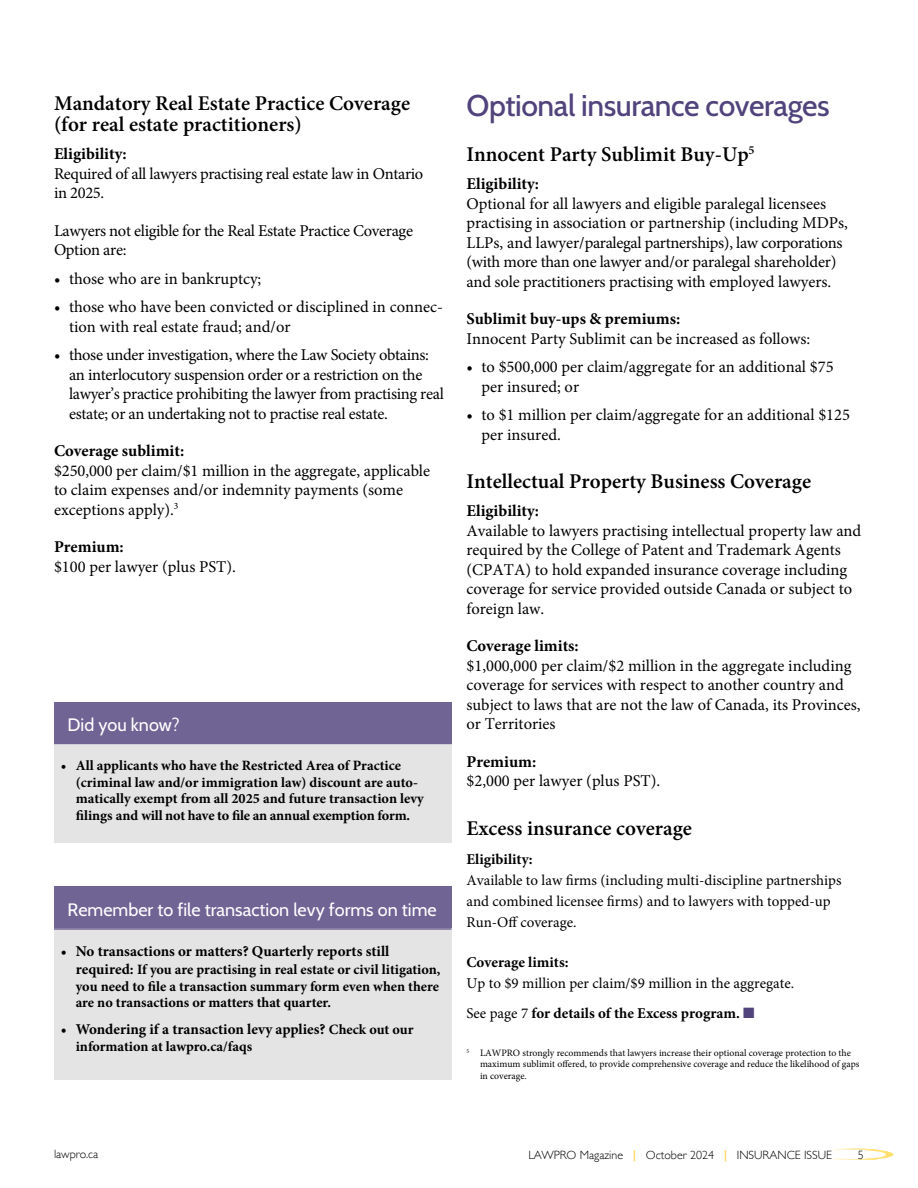
<style>
.page{position:relative;width:918px;height:1188px;background:#fff}
.page>*{position:absolute;margin:0;border:0;box-sizing:border-box;transform-origin:0 0}
.H2_Ins_Coverage{font:500 30px "Cabin";letter-spacing:-.015em;color:#51437c}
.H3_Ins_Coverage{font:600 21px/21px "Minion Pro";color:#000}
.H1_Sidebar_Header_tab{font:18px "Cabin";color:#fff}
.Body{font:16.5px/19.5px "Minion Pro";color:#000}
.Body_-_Bullet_Last{font:16.5px/19.5px "Minion Pro";letter-spacing:-.02em;color:#000}
.Body_-_Bullet{font:16.5px/19.5px "Minion Pro";color:#000}
.Body-2{font:16.5px/19.5px "Minion Pro";letter-spacing:-.02em;color:#000}
.Body_-_Bullet_Last-2{font:16.5px/19.5px "Minion Pro";color:#000}
.Body-3{font:15px/21px "Minion Pro";color:#000}
.Sidebar_body{font:700 15px "Minion Pro";color:#000}
.Body-4{font:700 15px "Minion Pro";color:#000}
.Sidebar_body-2{font:700 14.25px/16.5px "Minion Pro";color:#000}
.t1{font:300 12px "Gill Sans";color:#000}
.Footnote{font:9.75px/11.2px "Minion Pro";color:#000}
.s1{font-weight:700}
.s2{font-size:15px}
.s3{font-size:14.25px}
.s4{font-weight:400}
.s5{color:#51437c}
.s6{font-family:"Cabin";font-weight:400;color:#ffd046}
</style>
<div class="page">
<svg style="left:832px;top:1148px;width:44px;height:12px"></svg>
<svg style="left:876px;top:1149px;width:17px;height:11px"></svg>
<div style="left:54px;top:743px;width:398px;height:100px;background:#e4e4e4"></div>
<div style="left:54px;top:702px;width:398px;height:41px;background:#706495"></div>
<hr style="left:54px;top:743px;width:398px;height:1px;background:#706495">
<div style="left:54px;top:929px;width:398px;height:151px;background:#e4e4e4"></div>
<hr style="left:54px;top:928px;width:398px;height:2px;background:#706495">
<div style="left:54px;top:887px;width:398px;height:41px;background:#706495"></div>
<h3 class="H3_Ins_Coverage" style="left:54px;top:92px;width:358px">Mandatory Real Estate Practice Coverage (for real estate practitioners)</h3>
<p class="Body-2" style="left:54px;top:144px;width:371px"><span class="s1">Eligibility:<br></span>Required of all lawyers practising real estate law in Ontario in 2025.</p>
<p class="Body-2" style="left:54px;top:221px;width:361px">Lawyers not eligible for the Real Estate Practice Coverage<br>Option are:</p>
<p class="Body_-_Bullet" style="left:54px;top:269px;width:209px">• those who are in bankruptcy;</p>
<p class="Body_-_Bullet" style="left:69px;top:297px;width:376px;text-indent:-15px">• those who have been convicted or disciplined in connec&shy;tion with real estate fraud; and/or</p>
<p class="Body_-_Bullet_Last" style="left:69px;top:345px;width:376px;text-indent:-15px">• those under investigation, where the Law Society obtains: an interlocutory suspension order or a restriction on the lawyer’s practice prohibiting the lawyer from practising real estate; or an undertaking not to practise real estate.</p>
<p class="Body" style="left:54px;top:441px;width:378px"><span class="s1">Coverage sublimit:<br></span>$250,000 per claim/$1 million in the aggregate, applicable to claim expenses and/or indemnity payments (some exceptions apply).<sup>3</sup></p>
<p class="Body" style="left:54px;top:537px;width:183px"><span class="s1">Premium:<br></span>$100 per lawyer (plus PST).</p>
<h1 class="H1_Sidebar_Header_tab" style="left:68px;top:714px;width:114px">Did you know?</h1>
<p class="Sidebar_body-2" style="left:76px;top:757px;width:349px;text-indent:-15px">• All applicants who have the Restricted Area of Practice (criminal law and/or immigration law) discount are auto&shy;matically exempt from all 2025 and future transaction levy filings and will not have to file an annual exemption form.</p>
<h1 class="H1_Sidebar_Header_tab" style="left:68px;top:899px;width:371px">Remember to file transaction levy forms on time</h1>
<p class="Sidebar_body" style="left:61px;top:941px;width:330px">• No transactions or matters? Quarterly reports still</p>
<p class="Sidebar_body-2" style="left:76px;top:961px;width:366px;text-align:justify"><span class="s2">required:</span> If you are practising in real estate or civil litigation, you need to file a transaction summary form even when there are no transactions or matters that quarter.</p>
<p class="Sidebar_body" style="left:61px;top:1019px;width:354px">• Wondering if a transaction levy applies? <span class="s3">Check out our</span></p>
<p class="Sidebar_body-2" style="left:76px;top:1038px;width:178px">information at lawpro.ca/faqs</p>
<h2 class="H2_Ins_Coverage" style="left:466px;top:87px;width:365px">Optional insurance coverages</h2>
<h3 class="H3_Ins_Coverage" style="left:466px;top:144px;width:290px">Innocent Party Sublimit Buy-Up<sup>5</sup></h3>
<p class="Body" style="left:466px;top:174px;width:383px"><span class="s1">Eligibility:<br></span>Optional for all lawyers and eligible paralegal licensees practising in association or partnership (including MDPs, LLPs, and lawyer/paralegal partnerships), law corporations (with more than one lawyer and/or paralegal shareholder) and sole practitioners practising with employed lawyers.</p>
<p class="Body" style="left:466px;top:310px;width:345px"><span class="s1">Sublimit buy-ups &amp; premiums:<br></span>Innocent Party Sublimit can be increased as follows:</p>
<p class="Body_-_Bullet" style="left:482px;top:357px;width:354px;text-indent:-15px">• to $500,000 per claim/aggregate for an additional $75 per insured; or</p>
<p class="Body_-_Bullet_Last-2" style="left:482px;top:405px;width:370px;text-indent:-15px">• to $1 million per claim/aggregate for an additional $125 per insured.</p>
<h3 class="H3_Ins_Coverage" style="left:466px;top:471px;width:346px">Intellectual Property Business Coverage</h3>
<p class="Body" style="left:466px;top:501px;width:396px"><span class="s1">Eligibility:<br></span>Available to lawyers practising intellectual property law and required by the College of Patent and Trademark Agents (CPATA) to hold expanded insurance coverage including coverage for service provided outside Canada or subject to foreign law.</p>
<p class="Body" style="left:466px;top:637px;width:396px"><span class="s1">Coverage limits:<br></span>$1,000,000 per claim/$2 million in the aggregate including coverage for services with respect to another country and subject to laws that are not the law of Canada, its Provinces, or Territories</p>
<p class="Body" style="left:466px;top:752px;width:195px"><span class="s1">Premium:<br></span>$2,000 per lawyer (plus PST).</p>
<h3 class="H3_Ins_Coverage" style="left:466px;top:817px;width:227px">Excess insurance coverage</h3>
<p class="Body-3" style="left:466px;top:849px;width:377px"><span class="s1">Eligibility:<br></span>Available to law firms (including multi-discipline partnerships and combined licensee firms) and to lawyers with topped-up Run-Off coverage.</p>
<p class="Body-3" style="left:466px;top:951px;width:329px"><span class="s1">Coverage limits:<br></span>Up to $9 million per claim/$9 million in the aggregate.</p>
<p class="Body-4" style="left:466px;top:1002px;width:290px"><span class="s4">See page 7</span> for details of the Excess program. <span class="s5">■</span></p>
<p class="Footnote" style="left:480px;top:1047px;width:381px;text-indent:-14px"><sup>5</sup> LAWPRO strongly recommends that lawyers increase their optional coverage protection to the maximum sublimit offered, to provide comprehensive coverage and reduce the likelihood of gaps in coverage.</p>
<p class="t1" style="left:54px;top:1145px;width:46px">lawpro.ca</p>
<p class="t1" style="left:528px;top:1145px;width:305px">LAWPRO Magazine <span class="s6">|</span> October 2024 <span class="s6">|</span> INSURANCE ISSUE</p>
<p class="t1" style="left:858px;top:1145px;width:7px">5</p>
</div>
